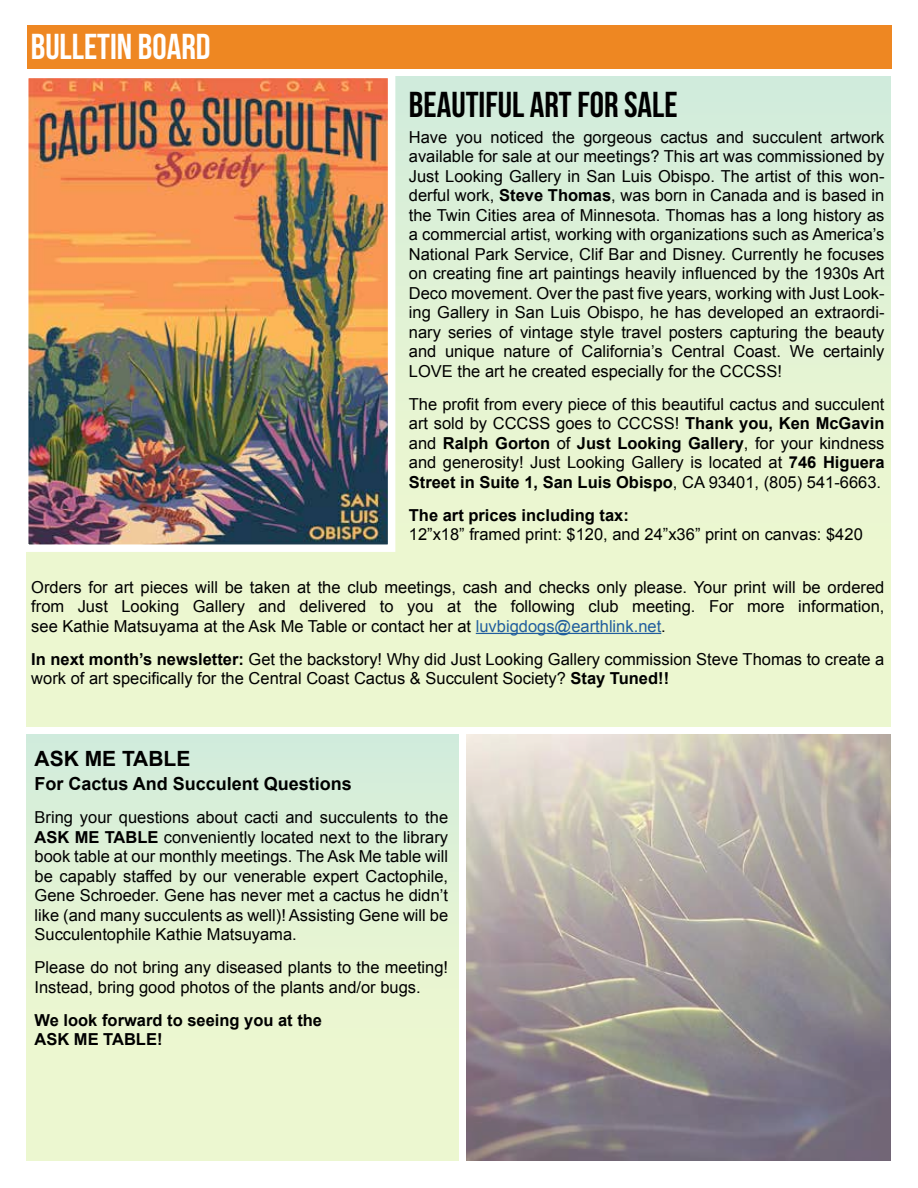
<style>
.page{position:relative;width:918px;height:1188px;background:#fff}
.page>*{position:absolute;margin:0;border:0;box-sizing:border-box;transform-origin:0 0}
.t1{font:36px "Bebas Neue";color:#000}
.t2{font:36px "Bebas Neue";color:#fff}
.t3{font:700 21px "Arial";color:#000}
.t4{font:700 18px "Arial";color:#000}
.t5{font:16.5px/19.5px "Arial";color:#000;text-align:justify}
.t6{font:700 16.5px/19.5px "Arial";color:#000}
.s1{font-weight:700}
.s2{color:#215e9e}
</style>
<div class="page">
<div style="left:28px;top:26px;width:864px;height:43px;background:#ee8722"></div>
<div style="left:27px;top:76px;width:864px;height:651px;background:linear-gradient(to bottom,#d5eddb,#f2f9cd)"></div>
<div style="left:27px;top:734px;width:432px;height:427px;background:linear-gradient(to bottom,#d4edda,#f2f9cd)"></div>
<img style="left:30px;top:80px;width:356px;height:463px">
<div style="left:21px;top:71px;width:374px;height:481px;border:8px solid #fff"></div>
<img style="left:467px;top:734px;width:424px;height:426px">
<hr style="left:476px;top:633px;width:185px;height:1px;background:#215e9e">
<h1 class="t2" style="left:31px;top:27px;width:181px">BULLETIN BOARD</h1>
<h1 class="t1" style="left:409px;top:85px;width:270px">BEAUTIFUL ART FOR SALE</h1>
<p class="t5" style="left:409px;top:127px;width:477px">Have you noticed the gorgeous cactus and succulent artwork available for sale at our meetings? This art was commissioned by Just Looking Gallery in San Luis Obispo. The artist of this won&shy;derful work, <span class="s1">Steve Thomas</span>, was born in Canada and is based in the Twin Cities area of Minnesota. Thomas has a long history as a commercial artist, working with organizations such as America’s National Park Service, Clif Bar and Disney. Currently he focuses on creating fine art paintings heavily influenced by the 1930s Art Deco movement. Over the past five years, working with Just Look&shy;ing Gallery in San Luis Obispo, he has developed an extraordi&shy;nary series of vintage style travel posters capturing the beauty and unique nature of California’s Central Coast. We certainly LOVE the art he created especially for the CCCSS!</p>
<p class="t5" style="left:409px;top:394px;width:477px">The profit from every piece of this beautiful cactus and succulent art sold by CCCSS goes to CCCSS! <span class="s1">Thank you, Ken McGavin </span>and <span class="s1">Ralph Gorton</span> of <span class="s1">Just Looking Gallery</span>, for your kindness and generosity! Just Looking Gallery is located at <span class="s1">746 Higuera Street in Suite 1, San Luis Obispo</span>, CA 93401, (805) 541-6663.</p>
<p class="t6" style="left:409px;top:506px;width:222px">The art prices including tax:</p>
<p class="t5" style="left:409px;top:525px;width:455px">12”x18” framed print: $120, and 24”x36” print on canvas: $420</p>
<p class="t5" style="left:31px;top:577px;width:855px">Orders for art pieces will be taken at the club meetings, cash and checks only please. Your print will be ordered from Just Looking Gallery and delivered to you at the following club meeting. For more information, see Kathie Matsuyama at the Ask Me Table or contact her at <span class="s2">luvbigdogs@earthlink.net</span>.</p>
<p class="t5" style="left:31px;top:649px;width:855px"><span class="s1">In next month’s newsletter:</span> Get the backstory! Why did Just Looking Gallery commission Steve Thomas to create a work of art specifically for the Central Coast Cactus &amp; Succulent Society? <span class="s1">Stay Tuned!!</span></p>
<p class="t3" style="left:35px;top:745px;width:157px">ASK ME TABLE</p>
<p class="t4" style="left:35px;top:772px;width:319px">For Cactus And Succulent Questions</p>
<p class="t5" style="left:35px;top:808px;width:415px">Bring your questions about cacti and succulents to the <span class="s1">ASK ME TABLE</span> conveniently located next to the library book table at our monthly meetings. The Ask Me table will be capably staffed by our venerable expert Cactophile, Gene Schroeder. Gene has never met a cactus he didn’t like (and many succulents as well)! Assisting Gene will be Succulentophile Kathie Matsuyama.</p>
<p class="t5" style="left:35px;top:958px;width:415px">Please do not bring any diseased plants to the meeting!<br>Instead, bring good photos of the plants and/or bugs.</p>
<p class="t6" style="left:35px;top:1011px;width:289px">We look forward to seeing you at the<br>ASK ME TABLE!</p>
</div>
